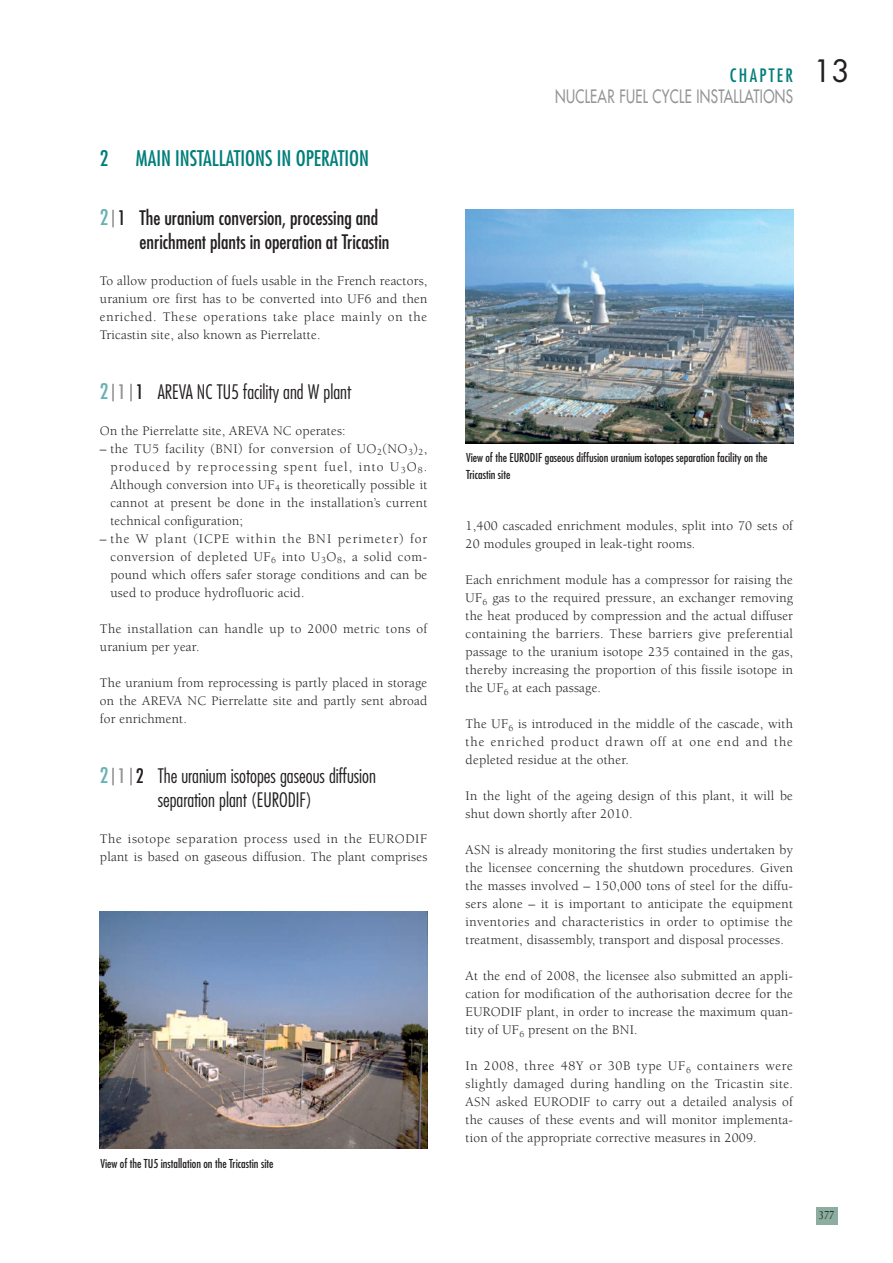
<style>
.page{position:relative;width:893px;height:1263px;background:#fff}
.page>*{position:absolute;margin:0;border:0;box-sizing:border-box;transform-origin:0 0}
.t1{font:30px "Futura";color:#231f20}
.t2{font:condensed 21px "Futura";color:#007e7a}
.t3{font:300 condensed 19.5px/24px "Futura";color:#231f20;text-align:center}
.t4{font:condensed 19.5px/24px "Futura";color:#231f20}
.t5{font:18px "Futura";letter-spacing:.025em;color:#939598;scale:.75 1}
.t6{font:condensed 18px "Futura";letter-spacing:.13em;color:#007e7a}
.t7{font:13.5px/18px "Berkeley";letter-spacing:.015em;color:#231f20;text-align:justify}
.t8{font:13.5px/18px "Berkeley";letter-spacing:.035em;color:#231f20}
.t9{font:condensed 12px/16.5px "Futura";color:#231f20}
.t10{font:12px "Optima";color:#231f20;scale:.8 1}
.s1{font-size:21px;color:#67b1b2}
.s2{font-weight:400;font-size:21px;color:#67b1b2}
.s3{font-weight:400;color:#939598}
.s4{font-weight:400}
</style>
<div class="page">
<div style="left:816px;top:1208px;width:22px;height:17px;background:#8baea1"></div>
<img style="left:100px;top:912px;width:327px;height:237px">
<img style="left:465px;top:210px;width:328px;height:233px">
<h2 class="t2" style="left:100px;top:149px;width:10px">2</h2>
<h2 class="t2" style="left:136px;top:149px;width:235px">MAIN INSTALLATIONS IN OPERATION</h2>
<h3 class="t4" style="left:139px;top:206px;width:252px;text-indent:-40px"><span class="s1">2</span> ⎮ 1 The uranium conversion, processing and enrichment plants in operation at Tricastin</h3>
<p class="t7" style="left:100px;top:272px;width:329px">To allow production of fuels usable in the French reactors, uranium ore first has to be converted into UF6 and then enriched. These operations take place mainly on the Tricastin site, also known as Pierrelatte.</p>
<h3 class="t3" style="left:100px;top:381px;width:253px"><span class="s2">2</span> ⎮ <span class="s3">1</span> ⎮ <span class="s4">1</span> AREVA NC TU5 facility and W plant</h3>
<p class="t7" style="left:100px;top:422px;width:247px">On the Pierrelatte site, AREVA NC operates:</p>
<p class="t7" style="left:110px;top:440px;width:318px;text-indent:-10px">– the TU5 facility (BNI) for conversion of UO<sub>2</sub>(NO<sub>3</sub>)<sub>2</sub>, produced by reprocessing spent fuel, into U<sub>3</sub>O<sub>8</sub>.<br>Although conversion into UF<sub>4</sub> is theoretically possible it cannot at present be done in the installation’s current technical configuration;</p>
<p class="t7" style="left:110px;top:530px;width:318px;text-indent:-11px">– the W plant (ICPE within the BNI perimeter) for conversion of depleted UF<sub>6</sub> into U<sub>3</sub>O<sub>8</sub>, a solid com&shy;pound which offers safer storage conditions and can be used to produce hydrofluoric acid.</p>
<p class="t8" style="left:100px;top:620px;width:329px">The installation can handle up to 2000 metric tons of uranium per year.</p>
<p class="t7" style="left:100px;top:674px;width:329px">The uranium from reprocessing is partly placed in storage on the AREVA NC Pierrelatte site and partly sent abroad for enrichment.</p>
<h3 class="t3" style="left:100px;top:765px;width:278px"><span class="s2">2</span> ⎮ <span class="s3">1</span> ⎮ <span class="s4">2</span> The uranium isotopes gaseous diffusion separation plant (EURODIF)</h3>
<p class="t7" style="left:100px;top:830px;width:329px">The isotope separation process used in the EURODIF plant is based on gaseous diffusion. The plant comprises</p>
<p class="t9" style="left:100px;top:1156px;width:175px">View of the TU5 installation on the Tricastin site</p>
<h3 class="t6" style="left:730px;top:67px;width:65px">CHAPTER</h3>
<h3 class="t5" style="left:555px;top:87px;width:319px">NUCLEAR FUEL CYCLE INSTALLATIONS</h3>
<h1 class="t1" style="left:813px;top:57px;width:38px">13</h1>
<p class="t9" style="left:466px;top:450px;width:303px">View of the EURODIF gaseous diffusion uranium isotopes separation facility on the<br>Tricastin site</p>
<p class="t7" style="left:466px;top:518px;width:329px">1,400 cascaded enrichment modules, split into 70 sets of<br>20 modules grouped in leak-tight rooms.</p>
<p class="t7" style="left:466px;top:572px;width:329px">Each enrichment module has a compressor for raising the UF<sub>6</sub> gas to the required pressure, an exchanger removing the heat produced by compression and the actual diffuser containing the barriers. These barriers give preferential passage to the uranium isotope 235 contained in the gas, thereby increasing the proportion of this fissile isotope in the UF<sub>6</sub> at each passage.</p>
<p class="t7" style="left:466px;top:716px;width:329px">The UF<sub>6</sub> is introduced in the middle of the cascade, with the enriched product drawn off at one end and the depleted residue at the other.</p>
<p class="t7" style="left:466px;top:788px;width:329px">In the light of the ageing design of this plant, it will be shut down shortly after 2010.</p>
<p class="t7" style="left:466px;top:842px;width:329px">ASN is already monitoring the first studies undertaken by the licensee concerning the shutdown procedures. Given the masses involved – 150,000 tons of steel for the diffu&shy;sers alone – it is important to anticipate the equipment inventories and characteristics in order to optimise the treatment, disassembly, transport and disposal processes.</p>
<p class="t7" style="left:466px;top:968px;width:329px">At the end of 2008, the licensee also submitted an appli&shy;cation for modification of the authorisation decree for the EURODIF plant, in order to increase the maximum quan&shy;tity of UF<sub>6</sub> present on the BNI.</p>
<p class="t7" style="left:466px;top:1058px;width:329px">In 2008, three 48Y or 30B type UF<sub>6</sub> containers were slightly damaged during handling on the Tricastin site.<br>ASN asked EURODIF to carry out a detailed analysis of the causes of these events and will monitor implementa&shy;tion of the appropriate corrective measures in 2009.</p>
<p class="t10" style="left:819px;top:1210px;width:21px">377</p>
</div>
